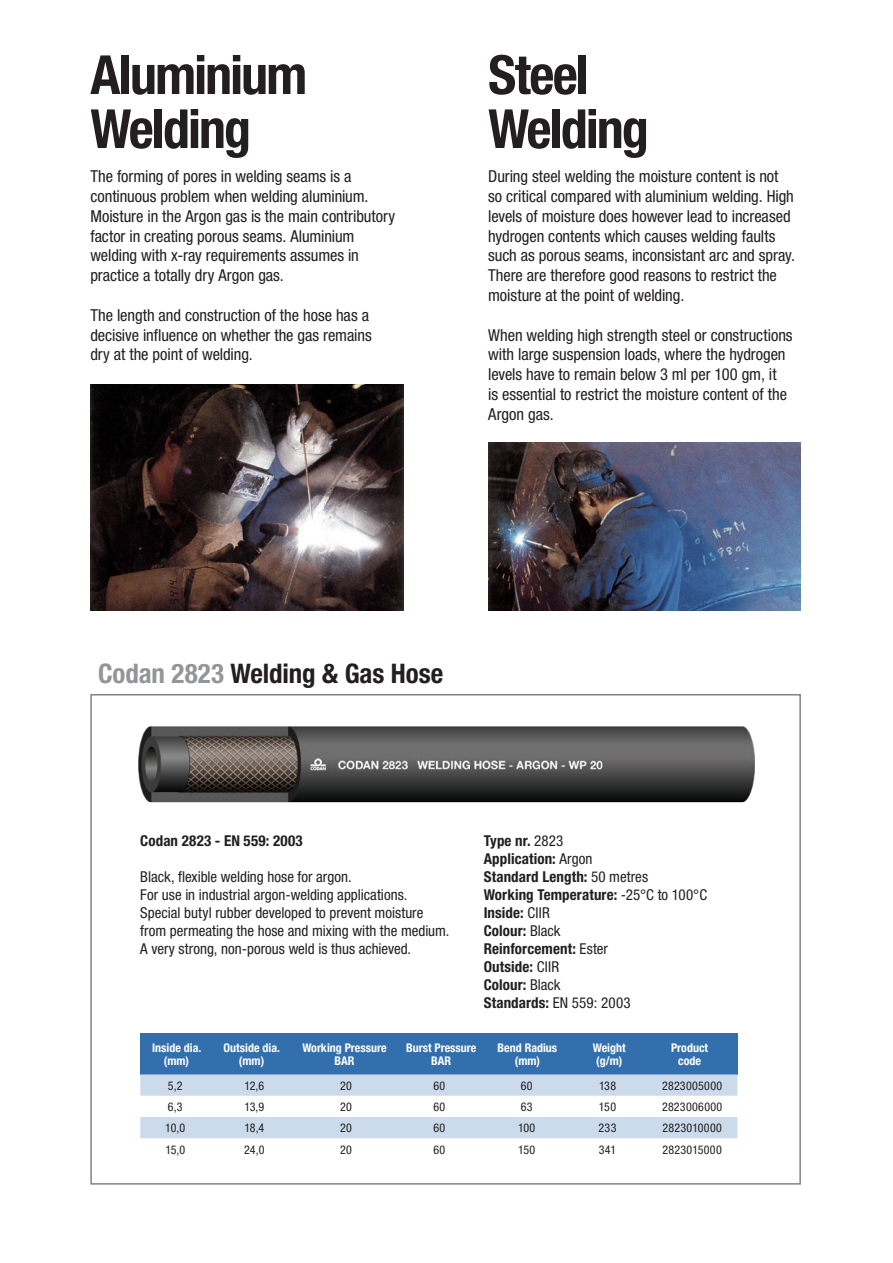
<style>
.page{position:relative;width:893px;height:1263px;background:#fff}
.page>*{position:absolute;margin:0;border:0;box-sizing:border-box;transform-origin:0 0}
.t1{font:700 condensed 54px/54px "Helvetica Neue";letter-spacing:-.035em;color:#231f20}
.t2{font:700 condensed 27px "Helvetica Neue";letter-spacing:-.005em;color:#231f20}
.t3{font:condensed 16.5px/19.8px "Helvetica Neue";letter-spacing:-.005em;color:#231f20}
.t4{font:condensed 15px/18px "Helvetica Neue";color:#231f20}
.t5{font:700 condensed 15px "Helvetica Neue";letter-spacing:.005em;color:#231f20}
.t6{font:condensed 12px "Helvetica Neue";letter-spacing:.02em;color:#231f20}
.t7{font:700 condensed 12px "Helvetica Neue";color:#fff}
.s1{color:#939598}
.s2{font-weight:400}
</style>
<div class="page">
<img style="left:90px;top:384px;width:313px;height:226px">
<img style="left:488px;top:442px;width:313px;height:168px">
<img style="left:138px;top:726px;width:617px;height:77px">
<div style="left:140px;top:1033px;width:597px;height:41px;background:#336ead"></div>
<svg style="left:140px;top:1074px;width:597px;height:64px"></svg>
<div style="left:90px;top:694px;width:711px;height:490px;border:2px solid #808285"></div>
<p class="t1" style="left:90px;top:47px;width:218px">Aluminium<br>Welding</p>
<p class="t1" style="left:488px;top:47px;width:162px">Steel<br>Welding</p>
<p class="t3" style="left:90px;top:166px;width:306px">The forming of pores in welding seams is a continuous problem when welding aluminium.<br>Moisture in the Argon gas is the main contributory factor in creating porous seams. Aluminium welding with x-ray requirements assumes in practice a totally dry Argon gas.</p>
<p class="t3" style="left:90px;top:305px;width:283px">The length and construction of the hose has a decisive influence on whether the gas remains dry at the point of welding.</p>
<p class="t3" style="left:488px;top:166px;width:308px">During steel welding the moisture content is not so critical compared with aluminium welding. High levels of moisture does however lead to increased hydrogen contents which causes welding faults such as porous seams, inconsistant arc and spray.<br>There are therefore good reasons to restrict the moisture at the point of welding.</p>
<p class="t3" style="left:488px;top:325px;width:306px">When welding high strength steel or constructions with large suspension loads, where the hydrogen levels have to remain below 3 ml per 100 gm, it<br>is essential to restrict the moisture content of the Argon gas.</p>
<p class="t2" style="left:98px;top:657px;width:347px"><span class="s1">Codan 2823</span> Welding &amp; Gas Hose</p>
<p class="t5" style="left:140px;top:832px;width:164px">Codan 2823 - EN 559: 2003</p>
<p class="t4" style="left:140px;top:868px;width:269px">Black, flexible welding hose for argon.<br>For use in industrial argon-welding applications.</p>
<p class="t4" style="left:140px;top:904px;width:311px">Special butyl rubber developed to prevent moisture from permeating the hose and mixing with the medium.</p>
<p class="t4" style="left:140px;top:940px;width:272px">A very strong, non-porous weld is thus achieved.</p>
<p class="t5" style="left:484px;top:832px;width:81px">Type nr. <span class="s2">2823</span></p>
<p class="t5" style="left:484px;top:850px;width:110px">Application: <span class="s2">Argon</span></p>
<p class="t5" style="left:484px;top:868px;width:166px">Standard Length: <span class="s2">50 metres</span></p>
<p class="t5" style="left:484px;top:886px;width:225px">Working Temperature: <span class="s2">-25°C to 100°C</span></p>
<p class="t5" style="left:484px;top:904px;width:68px">Inside: <span class="s2">CIIR</span></p>
<p class="t5" style="left:484px;top:922px;width:78px">Colour: <span class="s2">Black</span></p>
<p class="t5" style="left:484px;top:940px;width:126px">Reinforcement: <span class="s2">Ester</span></p>
<p class="t5" style="left:484px;top:958px;width:77px">Outside: <span class="s2">CIIR</span></p>
<p class="t5" style="left:484px;top:976px;width:78px">Colour: <span class="s2">Black</span></p>
<p class="t5" style="left:484px;top:994px;width:148px">Standards: <span class="s2">EN 559: 2003</span></p>
<p class="t7" style="left:152px;top:1040px;width:51px">Inside dia.</p>
<p class="t7" style="left:164px;top:1053px;width:27px">(mm)</p>
<p class="t7" style="left:224px;top:1040px;width:58px">Outside dia.</p>
<p class="t7" style="left:239px;top:1053px;width:27px">(mm)</p>
<p class="t7" style="left:302px;top:1040px;width:86px">Working Pressure</p>
<p class="t7" style="left:335px;top:1053px;width:22px">BAR</p>
<p class="t7" style="left:406px;top:1040px;width:72px">Burst Pressure</p>
<p class="t7" style="left:431px;top:1053px;width:22px">BAR</p>
<p class="t7" style="left:498px;top:1040px;width:61px">Bend Radius</p>
<p class="t7" style="left:515px;top:1053px;width:27px">(mm)</p>
<p class="t7" style="left:593px;top:1040px;width:34px">Weight</p>
<p class="t7" style="left:596px;top:1053px;width:28px">(g/m)</p>
<p class="t7" style="left:671px;top:1040px;width:39px">Product</p>
<p class="t7" style="left:678px;top:1053px;width:24px">code</p>
<p class="t6" style="left:168px;top:1079px;width:16px">5,2</p>
<p class="t6" style="left:244px;top:1079px;width:21px">12,6</p>
<p class="t6" style="left:340px;top:1079px;width:13px">20</p>
<p class="t6" style="left:433px;top:1079px;width:13px">60</p>
<p class="t6" style="left:521px;top:1079px;width:13px">60</p>
<p class="t6" style="left:599px;top:1079px;width:19px">138</p>
<p class="t6" style="left:662px;top:1079px;width:62px">2823005000</p>
<p class="t6" style="left:168px;top:1100px;width:16px">6,3</p>
<p class="t6" style="left:244px;top:1100px;width:21px">13,9</p>
<p class="t6" style="left:340px;top:1100px;width:13px">20</p>
<p class="t6" style="left:433px;top:1100px;width:13px">60</p>
<p class="t6" style="left:521px;top:1100px;width:13px">63</p>
<p class="t6" style="left:599px;top:1100px;width:19px">150</p>
<p class="t6" style="left:662px;top:1100px;width:62px">2823006000</p>
<p class="t6" style="left:165px;top:1121px;width:21px">10,0</p>
<p class="t6" style="left:244px;top:1121px;width:21px">18,4</p>
<p class="t6" style="left:340px;top:1121px;width:13px">20</p>
<p class="t6" style="left:433px;top:1121px;width:13px">60</p>
<p class="t6" style="left:518px;top:1121px;width:19px">100</p>
<p class="t6" style="left:599px;top:1121px;width:19px">233</p>
<p class="t6" style="left:662px;top:1121px;width:61px">2823010000</p>
<p class="t6" style="left:165px;top:1142px;width:21px">15,0</p>
<p class="t6" style="left:244px;top:1142px;width:22px">24,0</p>
<p class="t6" style="left:340px;top:1142px;width:13px">20</p>
<p class="t6" style="left:433px;top:1142px;width:13px">60</p>
<p class="t6" style="left:518px;top:1142px;width:19px">150</p>
<p class="t6" style="left:599px;top:1142px;width:19px">341</p>
<p class="t6" style="left:663px;top:1142px;width:61px">2823015000</p>
</div>
